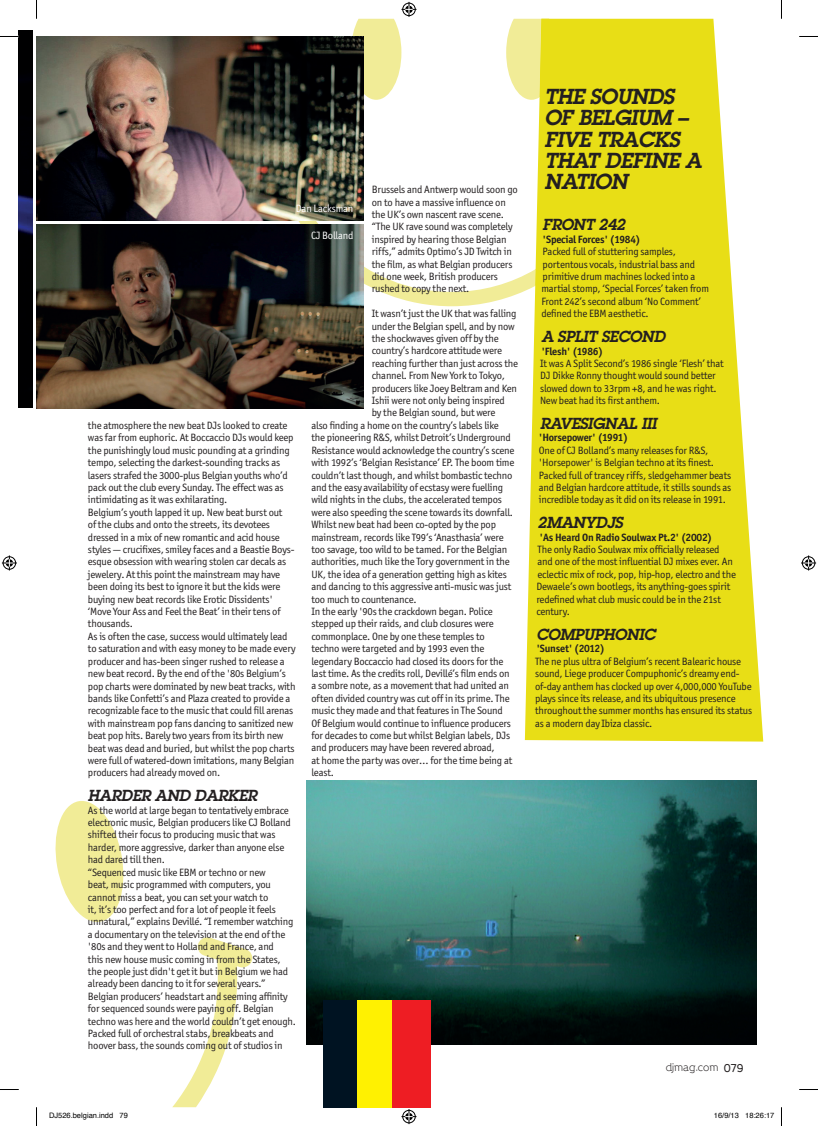
<style>
.page{position:relative;width:818px;height:1126px;background:#fff}
.page>*{position:absolute;margin:0;border:0;box-sizing:border-box;transform-origin:0 0}
.t1{font:italic 600 21.25px/21.2px "Lubalin Graph";letter-spacing:-.02em;color:#231f20}
.t2{font:italic 600 15.62px "Lubalin Graph";letter-spacing:-.02em;color:#231f20}
.t3{font:10.62px/12.4px "Officina San ITC";letter-spacing:-.02em;color:#231f20}
.t4{font:700 10.62px "Officina San ITC";letter-spacing:-.02em;color:#231f20}
.t5{font:10.62px "Officina San ITC";letter-spacing:-.02em;color:#fff}
.t6{font:7.5px "Helvetica";color:#000}
</style>
<div class="page">
<svg style="left:524px;top:19px;width:238px;height:722px;background:#ebe235"></svg>
<img style="left:19px;top:30px;width:13px;height:378px">
<svg style="left:55px;top:801px;width:69px;height:120px"></svg>
<svg style="left:172px;top:937px;width:81px;height:170px"></svg>
<svg style="left:506px;top:19px;width:50px;height:81px;background:#efe978"></svg>
<svg style="left:260px;top:125px;width:275px;height:181px"></svg>
<div style="left:535px;top:126px;width:108px;height:160px;background:#e8de16"></div>
<img style="left:306px;top:780px;width:449px;height:264px">
<div style="left:323px;top:1000px;width:38px;height:107px;background:#001322"></div>
<div style="left:357px;top:1000px;width:38px;height:107px;background:#fff101"></div>
<div style="left:392px;top:1000px;width:38px;height:107px;background:#ee1d23"></div>
<img style="left:36px;top:36px;width:327px;height:184px">
<img style="left:36px;top:224px;width:327px;height:184px">
<svg style="left:0;top:36px;width:19px;height:1px"></svg>
<svg style="left:799px;top:36px;width:17px;height:1px"></svg>
<svg style="left:0;top:1089px;width:19px;height:1px"></svg>
<svg style="left:799px;top:1089px;width:17px;height:1px"></svg>
<svg style="left:36px;top:0;width:1px;height:19px"></svg>
<svg style="left:36px;top:1107px;width:1px;height:18px"></svg>
<svg style="left:351px;top:2px;width:65px;height:98px"></svg>
<svg style="left:401px;top:1109px;width:15px;height:14px"></svg>
<svg style="left:2px;top:555px;width:15px;height:15px"></svg>
<svg style="left:801px;top:555px;width:14px;height:15px"></svg>
<p class="t3" style="left:371px;top:183px;width:147px">Brussels and Antwerp would soon go on to have a massive influence on the UK’s own nascent rave scene. “The UK rave sound was completely inspired by hearing those Belgian riffs,” admits Optimo’s JD Twitch in the film, as what Belgian producers did one week, British producers rushed to copy the next.</p>
<p class="t3" style="left:371px;top:307px;width:146px">It wasn’t just the UK that was falling</p>
<p class="t3" style="left:371px;top:320px;width:144px">under the Belgian spell, and by now</p>
<p class="t3" style="left:371px;top:332px;width:128px">the shockwaves given off by the</p>
<p class="t3" style="left:371px;top:344px;width:132px">country’s hardcore attitude were</p>
<p class="t3" style="left:371px;top:357px;width:148px">reaching further than just across the</p>
<p class="t3" style="left:371px;top:369px;width:134px">channel. From New York to Tokyo,</p>
<p class="t3" style="left:371px;top:382px;width:147px">producers like Joey Beltram and Ken</p>
<p class="t3" style="left:371px;top:394px;width:134px">Ishii were not only being inspired</p>
<p class="t3" style="left:371px;top:406px;width:125px">by the Belgian sound, but were</p>
<p class="t3" style="left:311px;top:419px;width:189px">also finding a home on the country’s labels like</p>
<p class="t3" style="left:311px;top:431px;width:201px">the pioneering R&amp;S, whilst Detroit’s Underground</p>
<p class="t3" style="left:311px;top:444px;width:204px">Resistance would acknowledge the country’s scene</p>
<p class="t3" style="left:311px;top:456px;width:204px">with 1992’s ‘Belgian Resistance’ EP. The boom time</p>
<p class="t3" style="left:311px;top:468px;width:202px">couldn’t last though, and whilst bombastic techno</p>
<p class="t3" style="left:311px;top:481px;width:193px">and the easy availability of ecstasy were fuelling</p>
<p class="t3" style="left:311px;top:493px;width:192px">wild nights in the clubs, the accelerated tempos</p>
<p class="t3" style="left:311px;top:506px;width:203px">were also speeding the scene towards its downfall.</p>
<p class="t3" style="left:311px;top:518px;width:186px">Whilst new beat had been co-opted by the pop</p>
<p class="t3" style="left:311px;top:530px;width:194px">mainstream, records like T99’s ‘Anasthasia’ were</p>
<p class="t3" style="left:311px;top:543px;width:197px">too savage, too wild to be tamed. For the Belgian</p>
<p class="t3" style="left:311px;top:555px;width:200px">authorities, much like the Tory government in the</p>
<p class="t3" style="left:311px;top:568px;width:197px">UK, the idea of a generation getting high as kites</p>
<p class="t3" style="left:311px;top:580px;width:201px">and dancing to this aggressive anti-music was just</p>
<p class="t3" style="left:311px;top:592px;width:107px">too much to countenance.</p>
<p class="t3" style="left:311px;top:605px;width:183px">In the early '90s the crackdown began. Police</p>
<p class="t3" style="left:311px;top:617px;width:184px">stepped up their raids, and club closures were</p>
<p class="t3" style="left:311px;top:630px;width:175px">commonplace. One by one these temples to</p>
<p class="t3" style="left:311px;top:642px;width:174px">techno were targeted and by 1993 even the</p>
<p class="t3" style="left:311px;top:654px;width:193px">legendary Boccaccio had closed its doors for the</p>
<p class="t3" style="left:311px;top:667px;width:199px">last time. As the credits roll, Devillé’s film ends on</p>
<p class="t3" style="left:311px;top:679px;width:199px">a sombre note, as a movement that had united an</p>
<p class="t3" style="left:311px;top:692px;width:199px">often divided country was cut off in its prime. The</p>
<p class="t3" style="left:311px;top:704px;width:193px">music they made and that features in The Sound</p>
<p class="t3" style="left:311px;top:716px;width:201px">Of Belgium would continue to influence producers</p>
<p class="t3" style="left:311px;top:729px;width:200px">for decades to come but whilst Belgian labels, DJs</p>
<p class="t3" style="left:311px;top:741px;width:185px">and producers may have been revered abroad,</p>
<p class="t3" style="left:311px;top:754px;width:202px">at home the party was over… for the time being at</p>
<p class="t3" style="left:311px;top:766px;width:24px">least.</p>
<p class="t5" style="left:296px;top:202px;width:59px">Dan Lacksman</p>
<p class="t5" style="left:311px;top:229px;width:44px">CJ Bolland</p>
<p class="t3" style="left:88px;top:419px;width:209px">the atmosphere the new beat DJs looked to create was far from euphoric. At Boccaccio DJs would keep the punishingly loud music pounding at a grinding tempo, selecting the darkest-sounding tracks as lasers strafed the 3000-plus Belgian youths who’d pack out the club every Sunday. The effect was as intimidating as it was exhilarating.<br>Belgium’s youth lapped it up. New beat burst out<br>of the clubs and onto the streets, its devotees dressed in a mix of new romantic and acid house styles — crucifixes, smiley faces and a Beastie Boys&shy;esque obsession with wearing stolen car decals as jewelery. At this point the mainstream may have been doing its best to ignore it but the kids were buying new beat records like Erotic Dissidents' ‘Move Your Ass and Feel the Beat’ in their tens of thousands.<br>As is often the case, success would ultimately lead to saturation and with easy money to be made every producer and has-been singer rushed to release a new beat record. By the end of the '80s Belgium’s pop charts were dominated by new beat tracks, with bands like Confetti’s and Plaza created to provide a recognizable face to the music that could fill arenas with mainstream pop fans dancing to sanitized new beat pop hits. Barely two years from its birth new beat was dead and buried, but whilst the pop charts were full of watered-down imitations, many Belgian producers had already moved on.</p>
<h2 class="t2" style="left:88px;top:785px;width:171px">HARDER AND DARKER</h2>
<p class="t3" style="left:88px;top:803px;width:209px">As the world at large began to tentatively embrace electronic music, Belgian producers like CJ Bolland shifted their focus to producing music that was harder, more aggressive, darker than anyone else had dared till then.<br>“Sequenced music like EBM or techno or new<br>beat, music programmed with computers, you cannot miss a beat, you can set your watch to<br>it, it’s too perfect and for a lot of people it feels unnatural,” explains Devillé. “I remember watching a documentary on the television at the end of the '80s and they went to Holland and France, and<br>this new house music coming in from the States, the people just didn't get it but in Belgium we had already been dancing to it for several years.” Belgian producers’ headstart and seeming affinity for sequenced sounds were paying off. Belgian techno was here and the world couldn’t get enough.<br>Packed full of orchestral stabs, breakbeats and hoover bass, the sounds coming out of studios in</p>
<h1 class="t1" style="left:544px;top:85px;width:159px">THE SOUNDS<br>OF BELGIUM –<br>FIVE TRACKS<br>THAT DEFINE A<br>NATION</h1>
<h2 class="t2" style="left:542px;top:214px;width:84px">FRONT 242</h2>
<p class="t4" style="left:542px;top:232px;width:99px">'Special Forces' (1984)</p>
<p class="t3" style="left:541px;top:245px;width:169px">Packed full of stuttering samples, portentous vocals, industrial bass and primitive drum machines locked into a martial stomp, ‘Special Forces’ taken from Front 242’s second album ‘No Comment’ defined the EBM aesthetic.</p>
<h2 class="t2" style="left:541px;top:326px;width:125px">A SPLIT SECOND</h2>
<p class="t4" style="left:541px;top:344px;width:63px">'Flesh' (1986)</p>
<p class="t3" style="left:539px;top:357px;width:185px">It was A Split Second’s 1986 single ‘Flesh’ that DJ Dikke Ronny thought would sound better slowed down to 33rpm +8, and he was right.<br>New beat had its first anthem.</p>
<h2 class="t2" style="left:539px;top:413px;width:118px">RAVESIGNAL III</h2>
<p class="t4" style="left:538px;top:431px;width:91px">'Horsepower' (1991)</p>
<p class="t3" style="left:538px;top:444px;width:194px">One of CJ Bolland’s many releases for R&amp;S, 'Horsepower' is Belgian techno at its finest.<br>Packed full of trancey riffs, sledgehammer beats and Belgian hardcore attitude, it stills sounds as incredible today as it did on its release in 1991.</p>
<h2 class="t2" style="left:537px;top:512px;width:87px">2MANYDJS</h2>
<p class="t4" style="left:539px;top:530px;width:174px">'As Heard On Radio Soulwax Pt.2' (2002)</p>
<p class="t3" style="left:536px;top:543px;width:201px">The only Radio Soulwax mix officially released and one of the most influential DJ mixes ever. An eclectic mix of rock, pop, hip-hop, electro and the Dewaele’s own bootlegs, its anything-goes spirit redefined what club music could be in the 21st century.</p>
<h2 class="t2" style="left:536px;top:624px;width:121px">COMPUPHONIC</h2>
<p class="t4" style="left:536px;top:642px;width:70px">'Sunset' (2012)</p>
<p class="t3" style="left:534px;top:655px;width:218px">The ne plus ultra of Belgium’s recent Balearic house sound, Liege producer Compuphonic’s dreamy end&shy;of-day anthem has clocked up over 4,000,000 YouTube plays since its release, and its ubiquitous presence throughout the summer months has ensured its status as a modern day Ibiza classic.</p>
<p class="t6" style="left:49px;top:1112px;width:80px">DJ526.belgian.indd 79</p>
<p class="t6" style="left:713px;top:1112px;width:62px">16/9/13 18:26:17</p>
</div>
